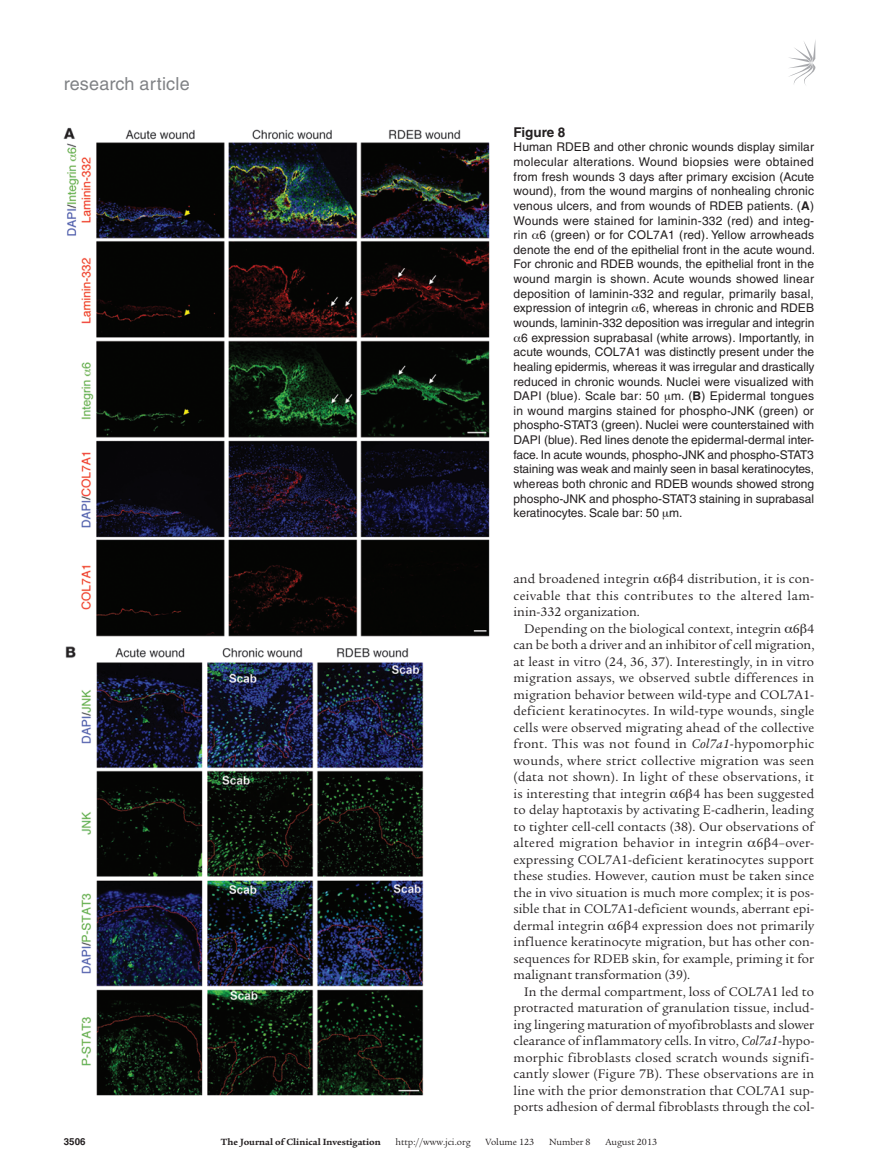
<style>
.page{position:relative;width:878px;height:1175px;background:#fff}
.page>*{position:absolute;margin:0;border:0;box-sizing:border-box;transform-origin:0 0}
.t1{font:18px "Helvetica LT Std";letter-spacing:.01em;color:#808285}
.t2{font:13.5px/16.5px "Legacy Serif Std";color:#231f20;text-align:justify}
.t3{font:700 13.5px "Helvetica LT Std";color:#231f20}
.t4{font:12px "Helvetica LT Std";letter-spacing:.005em;color:#231f20}
.t5{font:12px "Helvetica LT Std";letter-spacing:.025em;color:#231f20}
.t6{font:9.75px "Legacy Serif Std";color:#231f20}
.t7{font:700 9.75px "Legacy Serif Std";color:#231f20}
.t8{font:700 9.75px "Helvetica LT Std";color:#231f20}
.s1{font-weight:700}
.s2{font-style:italic}
</style>
<div class="page">
<svg style="left:789px;top:42px;width:26px;height:43px"></svg>
<img style="left:63px;top:127px;width:427px;height:969px">
<h1 class="t1" style="left:64px;top:73px;width:127px">research article</h1>
<p class="t3" style="left:513px;top:124px;width:53px">Figure 8</p>
<p class="t4" style="left:513px;top:140px;width:302px">Human RDEB and other chronic wounds display similar</p>
<p class="t5" style="left:513px;top:155px;width:302px">molecular alterations. Wound biopsies were obtained</p>
<p class="t4" style="left:513px;top:169px;width:302px">from fresh wounds 3 days after primary excision (Acute</p>
<p class="t4" style="left:513px;top:184px;width:302px">wound), from the wound margins of nonhealing chronic</p>
<p class="t4" style="left:513px;top:199px;width:302px">venous ulcers, and from wounds of RDEB patients. (<span class="s1">A</span>)</p>
<p class="t4" style="left:513px;top:213px;width:302px">Wounds were stained for laminin-332 (red) and integ-</p>
<p class="t4" style="left:513px;top:228px;width:302px">rin 6 (green) or for COL7A1 (red). Yellow arrowheads</p>
<p class="t4" style="left:513px;top:243px;width:303px">denote the end of the epithelial front in the acute wound.</p>
<p class="t4" style="left:513px;top:257px;width:302px">For chronic and RDEB wounds, the epithelial front in the</p>
<p class="t4" style="left:513px;top:272px;width:302px">wound margin is shown. Acute wounds showed linear</p>
<p class="t4" style="left:513px;top:286px;width:302px">deposition of laminin-332 and regular, primarily basal,</p>
<p class="t4" style="left:513px;top:301px;width:302px">expression of integrin 6, whereas in chronic and RDEB</p>
<p class="t4" style="left:513px;top:316px;width:302px">wounds, laminin-332 deposition was irregular and integrin</p>
<p class="t4" style="left:521px;top:330px;width:294px">6 expression suprabasal (white arrows). Importantly, in</p>
<p class="t4" style="left:513px;top:345px;width:302px">acute wounds, COL7A1 was distinctly present under the</p>
<p class="t4" style="left:513px;top:360px;width:302px">healing epidermis, whereas it was irregular and drastically</p>
<p class="t4" style="left:513px;top:374px;width:302px">reduced in chronic wounds. Nuclei were visualized with</p>
<p class="t4" style="left:513px;top:389px;width:302px">DAPI (blue). Scale bar: 50 m. (<span class="s1">B</span>) Epidermal tongues</p>
<p class="t4" style="left:513px;top:403px;width:302px">in wound margins stained for phospho-JNK (green) or</p>
<p class="t4" style="left:513px;top:418px;width:302px">phospho-STAT3 (green). Nuclei were counterstained with</p>
<p class="t4" style="left:513px;top:433px;width:302px">DAPI (blue). Red lines denote the epidermal-dermal inter-</p>
<p class="t4" style="left:513px;top:447px;width:302px">face. In acute wounds, phospho-JNK and phospho-STAT3</p>
<p class="t4" style="left:513px;top:462px;width:302px">staining was weak and mainly seen in basal keratinocytes,</p>
<p class="t4" style="left:513px;top:477px;width:302px">whereas both chronic and RDEB wounds showed strong</p>
<p class="t4" style="left:513px;top:491px;width:302px">phospho-JNK and phospho-STAT3 staining in suprabasal</p>
<p class="t4" style="left:513px;top:506px;width:170px">keratinocytes. Scale bar: 50 m.</p>
<p class="t2" style="left:513px;top:571px;width:302px">and broadened integrin 6 4 distribution, it is con&shy;ceivable that this contributes to the altered lam&shy;inin-332 organization.</p>
<p class="t2" style="left:513px;top:620px;width:302px;text-indent:11px">Depending on the biological context, integrin 6 4 can be both a driver and an inhibitor of cell migration, at least in vitro (24, 36, 37). Interestingly, in in vitro migration assays, we observed subtle differences in migration behavior between wild-type and COL7A1- deficient keratinocytes. In wild-type wounds, single cells were observed migrating ahead of the collective front. This was not found in <span class="s2">Col7a1</span>-hypomorphic wounds, where strict collective migration was seen (data not shown). In light of these observations, it is interesting that integrin 6 4 has been suggested to delay haptotaxis by activating E-cadherin, leading to tighter cell-cell contacts (38). Our observations of altered migration behavior in integrin 6 4–over&shy;expressing COL7A1-deficient keratinocytes support these studies. However, caution must be taken since the in vivo situation is much more complex; it is pos&shy;sible that in COL7A1-deficient wounds, aberrant epi&shy;dermal integrin 6 4 expression does not primarily influence keratinocyte migration, but has other con&shy;sequences for RDEB skin, for example, priming it for malignant transformation (39).</p>
<p class="t2" style="left:513px;top:983px;width:302px;text-indent:11px">In the dermal compartment, loss of COL7A1 led to protracted maturation of granulation tissue, includ&shy;ing lingering maturation of myofibroblasts and slower clearance of inflammatory cells. In vitro, <span class="s2">Col7a1</span>-hypo&shy;morphic fibroblasts closed scratch wounds signifi&shy;cantly slower (Figure 7B). These observations are in line with the prior demonstration that COL7A1 sup&shy;ports adhesion of dermal fibroblasts through the col-</p>
<p class="t8" style="left:64px;top:1135px;width:23px">3506</p>
<p class="t7" style="left:221px;top:1135px;width:161px">The Journal of Clinical Investigation</p>
<p class="t6" style="left:395px;top:1136px;width:77px">http://www.jci.org</p>
<p class="t6" style="left:485px;top:1136px;width:50px">Volume 123</p>
<p class="t6" style="left:549px;top:1136px;width:43px">Number 8</p>
<p class="t6" style="left:605px;top:1136px;width:53px">August 2013</p>
</div>
